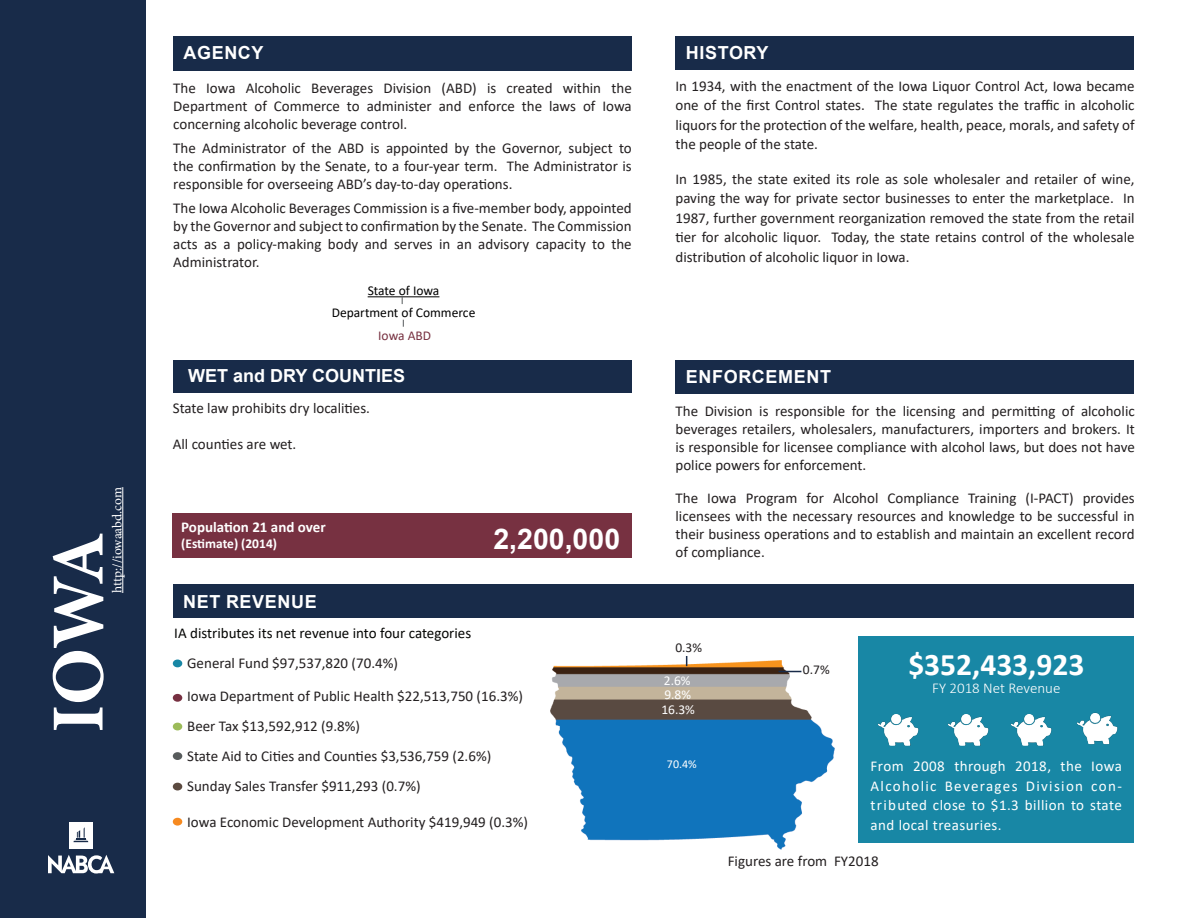
<style>
.page{position:relative;width:1188px;height:918px;background:#fff}
.page>*{position:absolute;margin:0;border:0;box-sizing:border-box;transform-origin:0 0}
.t1{font:700 75px "Minion Pro";color:#fff}
.t2{font:700 31.5px "Calibri";color:#fff}
.t3{font:700 28.5px "Arial";color:#fff}
.t4{font:700 18px "Arial";letter-spacing:.035em;color:#fff}
.t5{font:700 18px "Arial";color:#fff}
.t6{font:15px/18px "Calibri";color:#231f20;text-align:justify}
.t7{font:15px/19.5px "Calibri";letter-spacing:.03em;color:#fff;text-align:justify}
.t8{font:15px "Calibri";color:#040503}
.t9{font:700 15px "Calibri";color:#fff}
.t10{font:300 15px "Calibri";color:#fff}
.t11{font:13.5px "Calibri";color:#000}
.t12{font:13.5px "Minion Pro";letter-spacing:-.01em;color:#fff}
.t13{font:700 13.5px "Calibri";color:#fff}
.t14{font:13.5px "Calibri";color:#fff}
.t15{font:13.5px "Calibri";color:#231f20}
.t16{font:13.5px "Calibri";color:#773141}
.t17{font:12px "Calibri";color:#fff}
</style>
<div class="page">
<hr style="left:368px;top:296px;width:71px;height:1px;background:#000">
<div style="left:0;top:0;width:145px;height:918px;background:#182b49"></div>
<hr style="left:122px;top:487px;width:1px;height:106px;background:#fff">
<div style="left:859px;top:636px;width:275px;height:207px;background:#1887a5"></div>
<svg style="left:48px;top:855px;width:66px;height:19px"></svg>
<div style="left:69px;top:822px;width:23px;height:26px;background:#fff"></div>
<svg style="left:74px;top:827px;width:14px;height:15px"></svg>
<img style="left:551px;top:661px;width:284px;height:189px">
<div style="left:173px;top:36px;width:459px;height:34px;background:#182b49"></div>
<div style="left:173px;top:360px;width:459px;height:33px;background:#182b49"></div>
<div style="left:173px;top:584px;width:961px;height:34px;background:#182b49"></div>
<div style="left:676px;top:36px;width:458px;height:33px;background:#182b49"></div>
<div style="left:173px;top:660px;width:9px;height:7px;background:#1887a5;border-radius:50%"></div>
<div style="left:173px;top:694px;width:9px;height:8px;background:#773041;border-radius:50%"></div>
<div style="left:173px;top:723px;width:9px;height:7px;background:#9cbb59;border-radius:50%"></div>
<div style="left:173px;top:752px;width:9px;height:8px;background:#575b5c;border-radius:50%"></div>
<img style="left:1077px;top:712px;width:41px;height:33px">
<img style="left:1011px;top:714px;width:41px;height:32px">
<img style="left:948px;top:714px;width:41px;height:32px">
<img style="left:878px;top:714px;width:41px;height:32px">
<div style="left:172px;top:513px;width:460px;height:44px;background:#773141"></div>
<div style="left:676px;top:360px;width:458px;height:34px;background:#182b49"></div>
<div style="left:173px;top:818px;width:9px;height:8px;background:#f68a20;border-radius:50%"></div>
<div style="left:173px;top:783px;width:9px;height:7px;background:#5b4a40;border-radius:50%"></div>
<svg style="left:778px;top:671px;width:23px;height:1px"></svg>
<p class="t1" style="left:26px;top:733px;width:202px;rotate:-90deg">IOWA</p>
<p class="t12" style="left:108px;top:593px;width:107px;rotate:-90deg">http://iowaabd.com</p>
<p class="t4" style="left:183px;top:40px;width:82px">AGENCY</p>
<p class="t4" style="left:686px;top:40px;width:84px">HISTORY</p>
<p class="t6" style="left:173px;top:79px;width:460px">The Iowa Alcoholic Beverages Division (ABD) is created within the Department of Commerce to administer and enforce the laws of Iowa concerning alcoholic beverage control.</p>
<p class="t6" style="left:173px;top:139px;width:460px">The Administrator of the ABD is appointed by the Governor, subject to the confirmation by the Senate, to a four-year term. The Administrator is responsible for overseeing ABD’s day-to-day operations.</p>
<p class="t6" style="left:173px;top:199px;width:460px">The Iowa Alcoholic Beverages Commission is a five-member body, appointed by the Governor and subject to confirmation by the Senate. The Commission acts as a policy-making body and serves in an advisory capacity to the Administrator.</p>
<p class="t11" style="left:368px;top:281px;width:73px">State of Iowa</p>
<p class="t11" style="left:332px;top:304px;width:145px">Department of Commerce</p>
<p class="t16" style="left:378px;top:326px;width:54px">Iowa ABD</p>
<p class="t5" style="left:188px;top:363px;width:219px">WET and DRY COUNTIES</p>
<p class="t6" style="left:173px;top:398px;width:199px">State law prohibits dry localities.</p>
<p class="t6" style="left:173px;top:434px;width:125px">All counties are wet.</p>
<p class="t9" style="left:181px;top:516px;width:146px">Population 21 and over</p>
<p class="t13" style="left:181px;top:534px;width:97px">(Estimate) (2014)</p>
<p class="t3" style="left:493px;top:519px;width:128px">2,200,000</p>
<p class="t4" style="left:183px;top:589px;width:135px">NET REVENUE</p>
<p class="t8" style="left:174px;top:622px;width:298px">IA distributes its net revenue into four categories</p>
<p class="t6" style="left:187px;top:654px;width:212px">General Fund $97,537,820 (70.4%)</p>
<p class="t6" style="left:187px;top:687px;width:337px">Iowa Department of Public Health $22,513,750 (16.3%)</p>
<p class="t6" style="left:187px;top:717px;width:174px">Beer Tax $13,592,912 (9.8%)</p>
<p class="t6" style="left:187px;top:747px;width:306px">State Aid to Cities and Counties $3,536,759 (2.6%)</p>
<p class="t6" style="left:187px;top:777px;width:235px">Sunday Sales Transfer $911,293 (0.7%)</p>
<p class="t6" style="left:187px;top:813px;width:342px">Iowa Economic Development Authority $419,949 (0.3%)</p>
<p class="t6" style="left:676px;top:76px;width:461px;line-height:19.5px">In 1934, with the enactment of the Iowa Liquor Control Act, Iowa became one of the first Control states. The state regulates the traffic in alcoholic liquors for the protection of the welfare, health, peace, morals, and safety of the people of the state.</p>
<p class="t6" style="left:676px;top:169px;width:461px;line-height:19.5px">In 1985, the state exited its role as sole wholesaler and retailer of wine, paving the way for private sector businesses to enter the marketplace. In 1987, further government reorganization removed the state from the retail tier for alcoholic liquor. Today, the state retains control of the wholesale distribution of alcoholic liquor in Iowa.</p>
<p class="t4" style="left:686px;top:364px;width:147px">ENFORCEMENT</p>
<p class="t6" style="left:676px;top:401px;width:461px">The Division is responsible for the licensing and permitting of alcoholic beverages retailers, wholesalers, manufacturers, importers and brokers. It is responsible for licensee compliance with alcohol laws, but does not have police powers for enforcement.</p>
<p class="t6" style="left:676px;top:488px;width:461px">The Iowa Program for Alcohol Compliance Training (I-PACT) provides licensees with the necessary resources and knowledge to be successful in their business operations and to establish and maintain an excellent record of compliance.</p>
<p class="t15" style="left:675px;top:638px;width:28px">0.3%</p>
<p class="t14" style="left:664px;top:671px;width:28px">2.6%</p>
<p class="t14" style="left:664px;top:685px;width:28px">9.8%</p>
<p class="t14" style="left:661px;top:701px;width:35px">16.3%</p>
<p class="t17" style="left:667px;top:755px;width:31px">70.4%</p>
<p class="t15" style="left:803px;top:660px;width:28px">0.7%</p>
<p class="t2" style="left:908px;top:642px;width:177px">$352,433,923</p>
<p class="t10" style="left:932px;top:679px;width:130px">FY 2018 Net Revenue</p>
<p class="t7" style="left:871px;top:756px;width:253px">From 2008 through 2018, the Iowa Alcoholic Beverages Division con&shy;tributed close to $1.3 billion to state and local treasuries.</p>
<p class="t6" style="left:728px;top:851px;width:152px">Figures are from FY2018</p>
</div>
